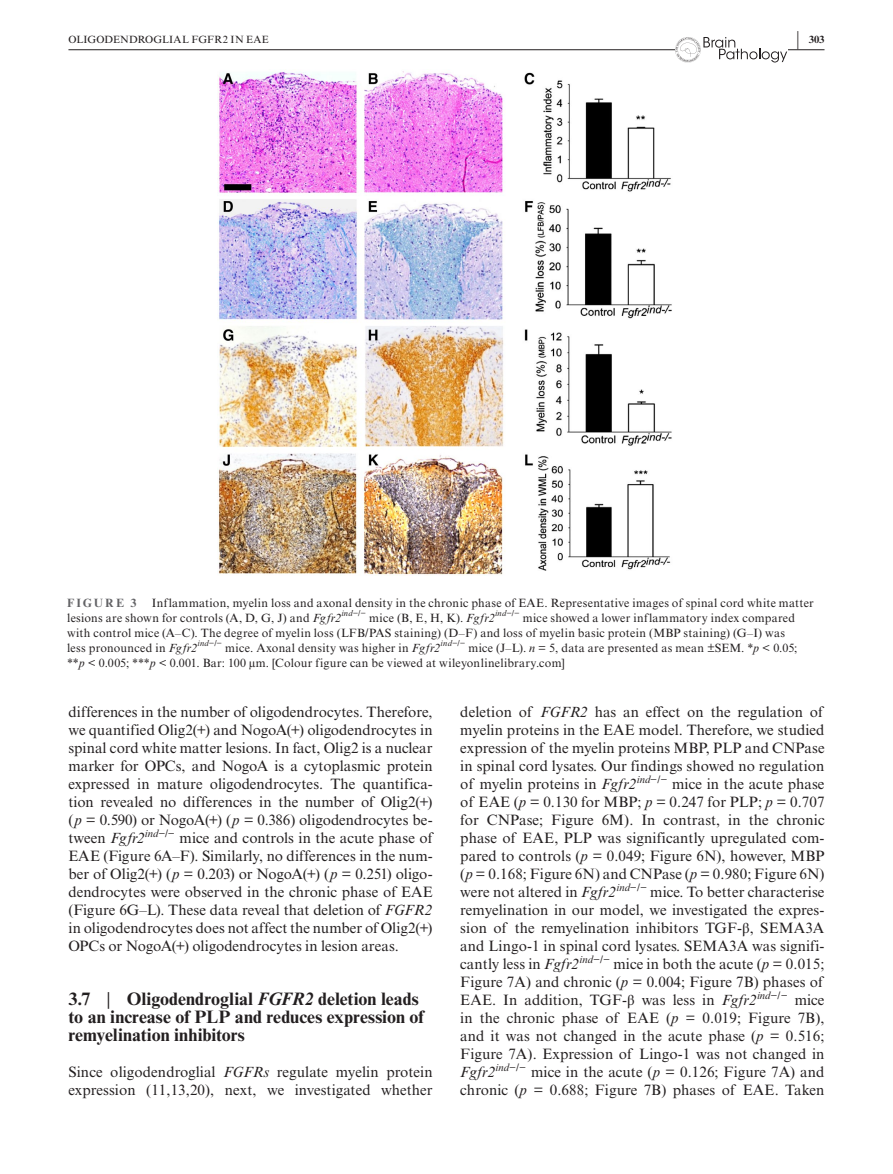
<style>
.page{position:relative;width:893px;height:1174px;background:#fff}
.page>*{position:absolute;margin:0;border:0;box-sizing:border-box;transform-origin:0 0}
.t1{font:700 18px/18px "Times New Roman MT Std";color:#231f20}
.t2{font:15px/18px "Times New Roman MT Std";letter-spacing:.005em;color:#231f20;text-align:justify}
.t3{font:italic 15px "Times New Roman MT Std";letter-spacing:.005em;color:#231f20}
.t4{font:12px/15px "Times New Roman MT Std";letter-spacing:.02em;color:#231f20}
.t5{font:700 12px "Times New Roman MT Std";letter-spacing:.175em;color:#636366}
.t6{font:italic 10.5px "Times New Roman MT Std";letter-spacing:.005em;color:#231f20}
.t7{font:10.5px "Times New Roman MT Std";letter-spacing:.01em;color:#231f20}
.t8{font:700 10.5px "Times New Roman MT Std";color:#231f20}
.t9{font:italic 8.4px "Times New Roman MT Std";letter-spacing:.035em;color:#231f20}
.s1{font-size:20.25px}
.s2{font-style:italic}
.s3{font-style:normal}
.s4{font-weight:400}
.s5{font-family:"STIX"}
</style>
<div class="page">
<hr style="left:68px;top:49px;width:756px;height:1px;background:#231f20">
<svg style="left:675px;top:37px;width:112px;height:25px"></svg>
<img style="left:217px;top:71px;width:455px;height:504px">
<p class="t7" style="left:68px;top:33px;width:202px">OLIGODENDROGLIAL FGFR2 IN EAE</p>
<p class="t8" style="left:797px;top:33px;width:29px"><span class="s1">|</span> 303</p>
<p class="t4" style="left:67px;top:595px;width:748px;text-indent:85px">Inflammation, myelin loss and axonal density in the chronic phase of EAE. Representative images of spinal cord white matter lesions are shown for controls (A, D, G, J) and <span class="s2">Fgfr2</span></p>
<p class="t5" style="left:67px;top:595px;width:71px">FIGURE 3</p>
<p class="t9" style="left:341px;top:608px;width:26px">ind<span class="s3">−/−</span></p>
<p class="t4" style="left:369px;top:610px;width:127px">mice (B, E, H, K). <span class="s2">Fgfr2</span></p>
<p class="t9" style="left:495px;top:608px;width:26px">ind<span class="s3">−/−</span></p>
<p class="t4" style="left:67px;top:610px;width:729px;text-indent:456px">mice showed a lower inflammatory index compared with control mice (A–C). The degree of myelin loss (LFB/PAS staining) (D–F) and loss of myelin basic protein (MBP staining) (G–I) was less pronounced in <span class="s2">Fgfr2</span></p>
<p class="t9" style="left:197px;top:638px;width:26px">ind<span class="s3">−/−</span></p>
<p class="t4" style="left:225px;top:640px;width:217px">mice. Axonal density was higher in <span class="s2">Fgfr2</span></p>
<p class="t9" style="left:441px;top:638px;width:26px">ind<span class="s3">−/−</span></p>
<p class="t4" style="left:67px;top:640px;width:732px;text-indent:401px">mice (J–L). <span class="s2">n</span> = 5, data are presented as mean ±SEM. *<span class="s2">p</span> &lt; 0.05; **<span class="s2">p</span> &lt; 0.005; ***<span class="s2">p</span> &lt; 0.001. Bar: 100 µm. [Colour figure can be viewed at wileyonlinelibrary.com]</p>
<p class="t2" style="left:68px;top:703px;width:366px">differences in the number of oligodendrocytes. Therefore, we quantified Olig2(+) and NogoA(+) oligodendrocytes in spinal cord white matter lesions. In fact, Olig2 is a nuclear marker for OPCs, and NogoA is a cytoplasmic protein expressed in mature oligodendrocytes. The quantifica&shy;tion revealed no differences in the number of Olig2(+) (<span class="s2">p</span> = 0.590) or NogoA(+) (<span class="s2">p</span> = 0.386) oligodendrocytes be&shy;tween <span class="s2">Fgfr2</span></p>
<p class="t6" style="left:145px;top:827px;width:31px">ind<span class="s3">−/−</span></p>
<p class="t2" style="left:68px;top:829px;width:366px;text-indent:111px">mice and controls in the acute phase of EAE (Figure 6A–F). Similarly, no differences in the num&shy;ber of Olig2(+) (<span class="s2">p</span> = 0.203) or NogoA(+) (<span class="s2">p</span> = 0.251) oligo&shy;dendrocytes were observed in the chronic phase of EAE (Figure 6G–L). These data reveal that deletion of <span class="s2">FGFR2 </span>in oligodendrocytes does not affect the number of Olig2(+)<br>OPCs or NogoA(+) oligodendrocytes in lesion areas.</p>
<p class="t1" style="left:68px;top:990px;width:357px">3.7 <span class="s4">|</span> Oligodendroglial <span class="s2">FGFR2</span> deletion leads to an increase of PLP and reduces expression of remyelination inhibitors</p>
<p class="t2" style="left:68px;top:1063px;width:366px">Since oligodendroglial <span class="s2">FGFRs</span> regulate myelin protein expression (11,13,20), next, we investigated whether</p>
<p class="t2" style="left:460px;top:703px;width:366px">deletion of <span class="s2">FGFR2</span> has an effect on the regulation of myelin proteins in the EAE model. Therefore, we studied expression of the myelin proteins MBP, PLP and CNPase in spinal cord lysates. Our findings showed no regulation of myelin proteins in <span class="s2">Fgfr2</span></p>
<p class="t6" style="left:637px;top:773px;width:32px">ind<span class="s3">−/−</span></p>
<p class="t2" style="left:460px;top:775px;width:366px;text-indent:212px">mice in the acute phase of EAE (<span class="s2">p</span> = 0.130 for MBP; <span class="s2">p</span> = 0.247 for PLP; <span class="s2">p</span> = 0.707 for CNPase; Figure 6M). In contrast, in the chronic phase of EAE, PLP was significantly upregulated com&shy;pared to controls (<span class="s2">p</span> = 0.049; Figure 6N), however, MBP (<span class="s2">p</span> = 0.168; Figure 6N) and CNPase (<span class="s2">p</span> = 0.980; Figure 6N) were not altered in <span class="s2">Fgfr2</span></p>
<p class="t6" style="left:616px;top:881px;width:32px">ind<span class="s3">−/−</span></p>
<p class="t2" style="left:460px;top:883px;width:366px;text-indent:190px">mice. To better characterise remyelination in our model, we investigated the expres&shy;sion of the remyelination inhibitors TGF-<span class="s5">β</span>, SEMA3A and Lingo-1 in spinal cord lysates. SEMA3A was signifi&shy;cantly less in <span class="s2">Fgfr2</span></p>
<p class="t6" style="left:579px;top:953px;width:32px">ind<span class="s3">−/−</span></p>
<p class="t2" style="left:460px;top:955px;width:366px;text-indent:153px">mice in both the acute (<span class="s2">p</span> = 0.015; Figure 7A) and chronic (<span class="s2">p</span> = 0.004; Figure 7B) phases of EAE. In addition, TGF-<span class="s5">β</span> was less in <span class="s2">Fgfr2</span></p>
<p class="t6" style="left:757px;top:989px;width:32px">ind<span class="s3">−/−</span></p>
<p class="t2" style="left:460px;top:991px;width:366px;text-indent:334px">mice in the chronic phase of EAE (<span class="s2">p</span> = 0.019; Figure 7B), and it was not changed in the acute phase (<span class="s2">p</span> = 0.516; Figure 7A). Expression of Lingo-1 was not changed in</p>
<p class="t3" style="left:460px;top:1063px;width:37px">Fgfr2</p>
<p class="t6" style="left:496px;top:1061px;width:32px">ind<span class="s3">−/−</span></p>
<p class="t2" style="left:460px;top:1063px;width:366px;text-align:right">mice in the acute (<span class="s2">p</span> = 0.126; Figure 7A) and<br>chronic (<span class="s2">p</span> = 0.688; Figure 7B) phases of EAE. Taken</p>
</div>
